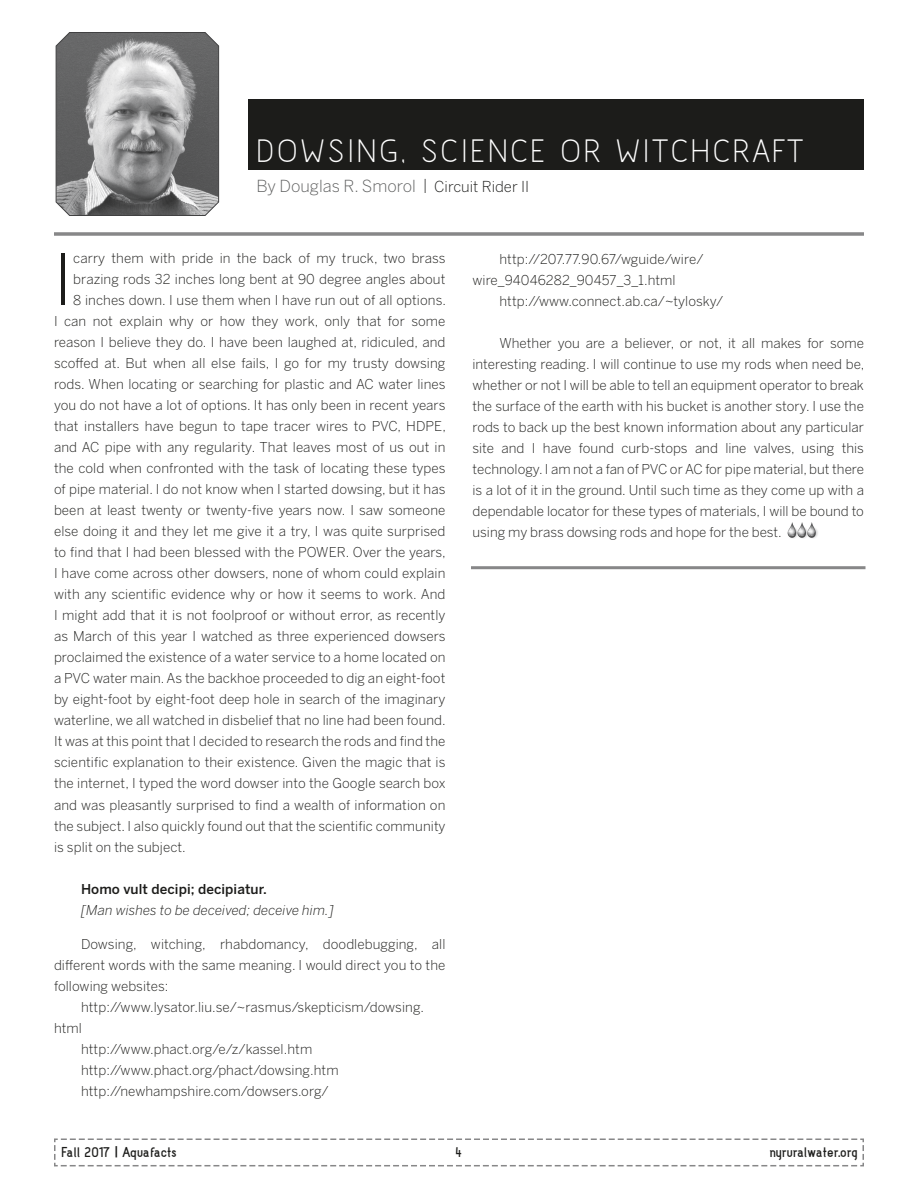
<style>
.page{position:relative;width:918px;height:1188px;background:#fff}
.page>*{position:absolute;margin:0;border:0;box-sizing:border-box;transform-origin:0 0}
.t1{font:300 70.2px "Benton Sans";color:#1c1c1a}
.t2{font:40.5px "Acid";letter-spacing:.06em;color:#fff}
.t3{font:700 18px "Acid";letter-spacing:-.015em;color:#1c1c1a}
.t4{font:300 16.5px "Benton Sans";color:#5e5f5f}
.t5{font:300 13.5px/21px "Benton Sans";letter-spacing:.005em;color:#1c1c1a}
.t6{font:italic 300 13.5px "Benton Sans";letter-spacing:.005em;color:#1c1c1a}
.t7{font:500 13.5px "Benton Sans";letter-spacing:.005em;color:#1c1c1a}
.s1{font-size:15px;color:#1c1c1a}
.s2{font-family:"Benton Sans";font-weight:500;font-size:12px}
</style>
<div class="page">
<svg style="left:54px;top:1138px;width:810px;height:29px"></svg>
<div style="left:248px;top:99px;width:616px;height:71px;background:#1c1c1a"></div>
<svg style="left:55px;top:32px;width:164px;height:184px;background:#8a8a8b"></svg>
<img style="left:787px;top:522px;width:31px;height:16px">
<hr style="left:54px;top:232px;width:810px;height:3px;background:#878788">
<hr style="left:471px;top:566px;width:395px;height:3px;background:#878788">
<h2 class="t2" style="left:256px;top:135px;width:548px">DOWSING, SCIENCE OR WITCHCRAFT</h2>
<p class="t4" style="left:256px;top:176px;width:274px">By Douglas R. Smorol <span class="s1">| Circuit Rider II</span></p>
<h1 class="t1" style="left:54px;top:238px;width:20px">I</h1>
<p class="t5" style="left:73px;top:248px;width:374px">carry them with pride in the back of my truck, two brass</p>
<p class="t5" style="left:73px;top:269px;width:374px">brazing rods 32 inches long bent at 90 degree angles about</p>
<p class="t5" style="left:73px;top:290px;width:374px">8 inches down. I use them when I have run out of all options.</p>
<p class="t5" style="left:54px;top:311px;width:393px">I can not explain why or how they work, only that for some</p>
<p class="t5" style="left:54px;top:332px;width:393px">reason I believe they do. I have been laughed at, ridiculed, and</p>
<p class="t5" style="left:54px;top:353px;width:393px">scoffed at. But when all else fails, I go for my trusty dowsing</p>
<p class="t5" style="left:54px;top:374px;width:393px">rods. When locating or searching for plastic and AC water lines</p>
<p class="t5" style="left:54px;top:395px;width:393px">you do not have a lot of options. It has only been in recent years</p>
<p class="t5" style="left:54px;top:416px;width:393px">that installers have begun to tape tracer wires to PVC, HDPE,</p>
<p class="t5" style="left:54px;top:437px;width:393px">and AC pipe with any regularity. That leaves most of us out in</p>
<p class="t5" style="left:54px;top:458px;width:393px">the cold when confronted with the task of locating these types</p>
<p class="t5" style="left:54px;top:479px;width:393px">of pipe material. I do not know when I started dowsing, but it has</p>
<p class="t5" style="left:54px;top:500px;width:393px">been at least twenty or twenty-five years now. I saw someone</p>
<p class="t5" style="left:54px;top:521px;width:393px">else doing it and they let me give it a try, I was quite surprised</p>
<p class="t5" style="left:54px;top:542px;width:393px">to find that I had been blessed with the POWER. Over the years,</p>
<p class="t5" style="left:54px;top:563px;width:393px">I have come across other dowsers, none of whom could explain</p>
<p class="t5" style="left:54px;top:584px;width:393px">with any scientific evidence why or how it seems to work. And</p>
<p class="t5" style="left:54px;top:605px;width:393px">I might add that it is not foolproof or without error, as recently</p>
<p class="t5" style="left:54px;top:626px;width:393px">as March of this year I watched as three experienced dowsers</p>
<p class="t5" style="left:54px;top:647px;width:393px">proclaimed the existence of a water service to a home located on</p>
<p class="t5" style="left:54px;top:668px;width:393px">a PVC water main. As the backhoe proceeded to dig an eight-foot</p>
<p class="t5" style="left:54px;top:689px;width:393px">by eight-foot by eight-foot deep hole in search of the imaginary</p>
<p class="t5" style="left:54px;top:710px;width:393px">waterline, we all watched in disbelief that no line had been found.</p>
<p class="t5" style="left:54px;top:731px;width:393px">It was at this point that I decided to research the rods and find the</p>
<p class="t5" style="left:54px;top:752px;width:393px">scientific explanation to their existence. Given the magic that is</p>
<p class="t5" style="left:54px;top:773px;width:393px">the internet, I typed the word dowser into the Google search box</p>
<p class="t5" style="left:54px;top:794px;width:393px">and was pleasantly surprised to find a wealth of information on</p>
<p class="t5" style="left:54px;top:815px;width:393px">the subject. I also quickly found out that the scientific community</p>
<p class="t5" style="left:54px;top:836px;width:133px">is split on the subject.</p>
<p class="t7" style="left:81px;top:881px;width:188px">Homo vult decipi; decipiatur.</p>
<p class="t6" style="left:81px;top:902px;width:255px">[Man wishes to be deceived; deceive him.]</p>
<p class="t5" style="left:81px;top:933px;width:366px">Dowsing, witching, rhabdomancy, doodlebugging, all</p>
<p class="t5" style="left:54px;top:954px;width:393px">different words with the same meaning. I would direct you to the</p>
<p class="t5" style="left:54px;top:975px;width:116px">following websites:</p>
<p class="t5" style="left:81px;top:996px;width:345px">http://www.lysator.liu.se/~rasmus/skepticism/dowsing.</p>
<p class="t5" style="left:54px;top:1017px;width:30px">html</p>
<p class="t5" style="left:81px;top:1039px;width:233px">http://www.phact.org/e/z/kassel.htm</p>
<p class="t5" style="left:81px;top:1060px;width:259px">http://www.phact.org/phact/dowsing.htm</p>
<p class="t5" style="left:81px;top:1081px;width:249px">http://newhampshire.com/dowsers.org/</p>
<p class="t5" style="left:473px;top:248px;width:232px;text-indent:27px">http://207.77.90.67/wguide/wire/ wire_94046282_90457_3_1.html</p>
<p class="t5" style="left:500px;top:290px;width:225px">http://www.connect.ab.ca/~tylosky/</p>
<p class="t5" style="left:473px;top:332px;width:393px;text-align:justify;text-indent:27px">Whether you are a believer, or not, it all makes for some interesting reading. I will continue to use my rods when need be, whether or not I will be able to tell an equipment operator to break the surface of the earth with his bucket is another story. I use the rods to back up the best known information about any particular site and I have found curb-stops and line valves, using this technology. I am not a fan of PVC or AC for pipe material, but there is a lot of it in the ground. Until such time as they come up with a dependable locator for these types of materials, I will be bound to using my brass dowsing rods and hope for the best.</p>
<h3 class="t3" style="left:62px;top:1145px;width:117px">Fall 2017 <span class="s2">|</span> Aquafacts</h3>
<h3 class="t3" style="left:456px;top:1145px;width:8px">4</h3>
<h3 class="t3" style="left:769px;top:1145px;width:90px">nyruralwater.org</h3>
</div>
